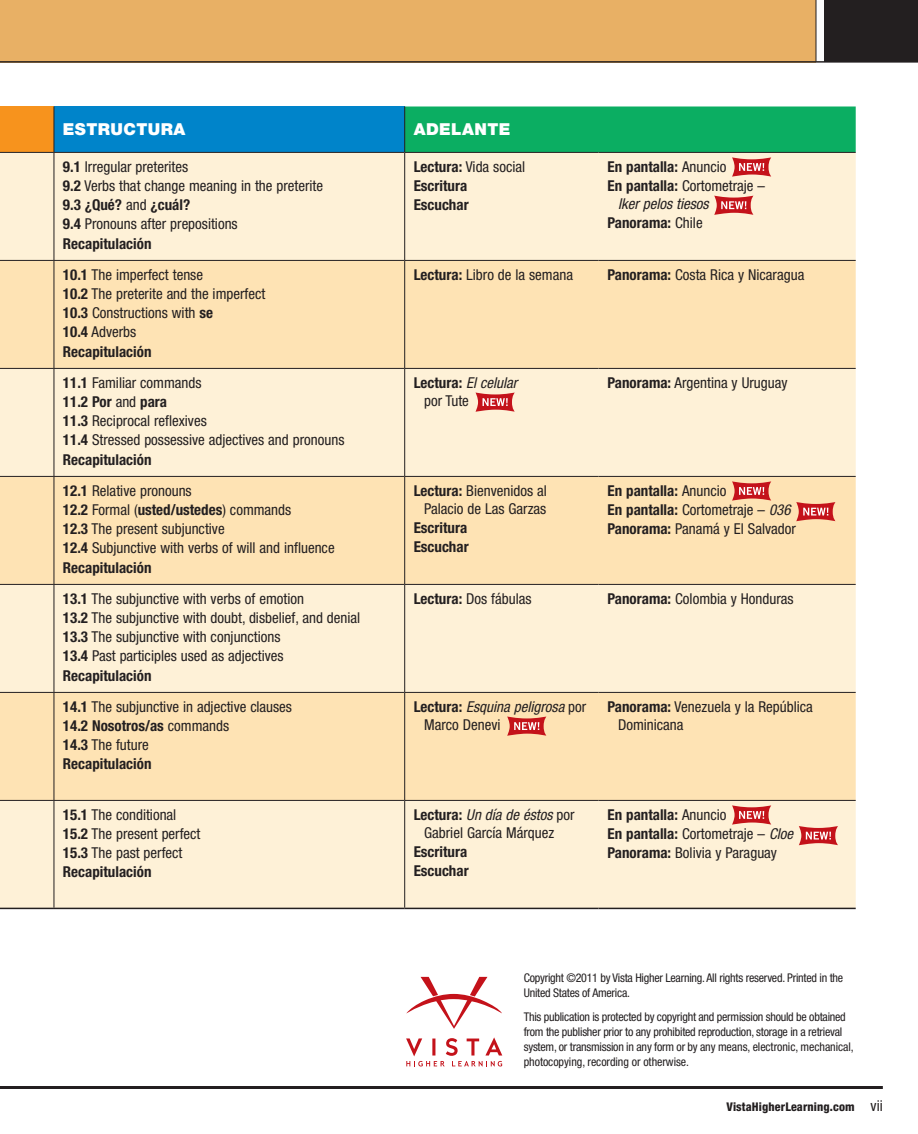
<style>
.page{position:relative;width:918px;height:1134px;background:#fff}
.page>*{position:absolute;margin:0;border:0;box-sizing:border-box;transform-origin:0 0}
.t1{font:900 16.5px "Helvetica Neue LT Std";color:#fff}
.t2{font:condensed 15px/19.2px "Helvetica Neue LT Std";color:#231f20}
.t3{font:700 condensed 15px/19.2px "Helvetica Neue LT Std";color:#231f20}
.t4{font:italic condensed 15px/17.7px "Helvetica Neue LT Std";color:#231f20}
.t5{font:condensed 12px/15px "Helvetica Neue LT Std";letter-spacing:-.02em;color:#231f20}
.t6{font:800 condensed 12px "Helvetica Neue LT Std";letter-spacing:.01em;color:#231f20}
.s1{font-weight:700}
.s2{font-weight:400}
.s3{font-weight:700;font-style:normal}
.s4{font-style:normal}
.s5{font-style:italic}
.s6{font-weight:400;font-size:15px}
</style>
<div class="page">
<div style="left:0;top:0;width:816px;height:62px;background:#e8b065"></div>
<div style="left:824px;top:0;width:94px;height:62px;background:#231f20"></div>
<div style="left:811px;top:0;width:18px;height:71px;background:#231f20;opacity:.2"></div>
<hr style="left:816px;top:0;width:1px;height:62px;background:#231f20">
<div style="left:0;top:106px;width:54px;height:46px;background:#f7931d"></div>
<div style="left:54px;top:106px;width:351px;height:46px;background:#0084ca"></div>
<div style="left:0;top:153px;width:856px;height:755px;background:#fef1d7"></div>
<div style="left:0;top:261px;width:856px;height:107px;background:#fee3b4"></div>
<svg style="left:0;top:477px;width:856px;height:323px;background:#fde7bf"></svg>
<hr style="left:0;top:152px;width:54px;height:1px;background:#231f20">
<hr style="left:0;top:368px;width:54px;height:1px;background:#231f20">
<hr style="left:405px;top:368px;width:194px;height:1px;background:#231f20">
<hr style="left:599px;top:368px;width:257px;height:1px;background:#231f20">
<hr style="left:0;top:476px;width:54px;height:1px;background:#231f20">
<hr style="left:405px;top:476px;width:194px;height:1px;background:#231f20">
<hr style="left:599px;top:476px;width:257px;height:1px;background:#231f20">
<hr style="left:0;top:584px;width:54px;height:1px;background:#231f20">
<hr style="left:405px;top:584px;width:194px;height:1px;background:#231f20">
<hr style="left:599px;top:584px;width:257px;height:1px;background:#231f20">
<hr style="left:0;top:692px;width:54px;height:1px;background:#231f20">
<hr style="left:405px;top:692px;width:194px;height:1px;background:#231f20">
<hr style="left:599px;top:692px;width:257px;height:1px;background:#231f20">
<hr style="left:0;top:800px;width:54px;height:1px;background:#231f20">
<hr style="left:405px;top:800px;width:194px;height:1px;background:#231f20">
<hr style="left:599px;top:800px;width:257px;height:1px;background:#231f20">
<hr style="left:0;top:260px;width:54px;height:1px;background:#231f20">
<hr style="left:405px;top:260px;width:194px;height:1px;background:#231f20">
<hr style="left:599px;top:260px;width:257px;height:1px;background:#231f20">
<hr style="left:54px;top:152px;width:351px;height:1px;background:#231f20">
<hr style="left:54px;top:153px;width:1px;height:107px;background:#231f20">
<hr style="left:404px;top:153px;width:1px;height:107px;background:#231f20">
<hr style="left:54px;top:260px;width:351px;height:1px;background:#231f20">
<hr style="left:54px;top:106px;width:1px;height:46px;background:#231f20">
<hr style="left:404px;top:106px;width:1px;height:46px;background:#231f20">
<hr style="left:54px;top:261px;width:1px;height:107px;background:#231f20">
<hr style="left:404px;top:261px;width:1px;height:107px;background:#231f20">
<hr style="left:54px;top:368px;width:351px;height:1px;background:#231f20">
<hr style="left:54px;top:369px;width:1px;height:107px;background:#231f20">
<hr style="left:404px;top:369px;width:1px;height:107px;background:#231f20">
<hr style="left:54px;top:476px;width:351px;height:1px;background:#231f20">
<hr style="left:54px;top:477px;width:1px;height:107px;background:#231f20">
<hr style="left:404px;top:477px;width:1px;height:107px;background:#231f20">
<hr style="left:54px;top:584px;width:351px;height:1px;background:#231f20">
<hr style="left:54px;top:585px;width:1px;height:107px;background:#231f20">
<hr style="left:404px;top:585px;width:1px;height:107px;background:#231f20">
<hr style="left:54px;top:692px;width:351px;height:1px;background:#231f20">
<hr style="left:54px;top:693px;width:1px;height:107px;background:#231f20">
<hr style="left:404px;top:693px;width:1px;height:107px;background:#231f20">
<hr style="left:54px;top:800px;width:351px;height:1px;background:#231f20">
<hr style="left:54px;top:801px;width:1px;height:107px;background:#231f20">
<hr style="left:404px;top:801px;width:1px;height:107px;background:#231f20">
<hr style="left:0;top:908px;width:54px;height:1px;background:#231f20">
<hr style="left:54px;top:908px;width:351px;height:1px;background:#231f20">
<hr style="left:405px;top:908px;width:194px;height:1px;background:#231f20">
<hr style="left:599px;top:908px;width:257px;height:1px;background:#231f20">
<svg style="left:476px;top:392px;width:39px;height:20px"></svg>
<svg style="left:507px;top:716px;width:40px;height:20px"></svg>
<svg style="left:405px;top:106px;width:451px;height:71px;background:#5ebf87"></svg>
<svg style="left:714px;top:196px;width:40px;height:19px"></svg>
<svg style="left:732px;top:481px;width:39px;height:20px"></svg>
<svg style="left:796px;top:502px;width:40px;height:19px"></svg>
<svg style="left:732px;top:805px;width:39px;height:20px"></svg>
<svg style="left:799px;top:826px;width:39px;height:19px"></svg>
<hr style="left:0;top:62px;width:918px;height:1px;background:#231f20">
<hr style="left:0;top:1086px;width:883px;height:3px;background:#231f20">
<svg style="left:406px;top:1037px;width:96px;height:29px"></svg>
<svg style="left:406px;top:977px;width:96px;height:52px"></svg>
<p class="t1" style="left:63px;top:120px;width:25px">ESTR</p>
<p class="t1" style="left:110px;top:120px;width:64px">UCTURA</p>
<p class="t1" style="left:414px;top:120px;width:98px">ADELANTE</p>
<p class="t2" style="left:63px;top:157px;width:262px"><span class="s1">9.1</span> Irregular preterites<br><span class="s1">9.2</span> Verbs that change meaning in the preterite<br><span class="s1">9.3 ¿Qué?</span> and <span class="s1">¿cuál?<br>9.4</span> Pronouns after prepositions<br><span class="s1">Recapitulación</span></p>
<p class="t3" style="left:414px;top:157px;width:113px">Lectura: <span class="s2">Vida social<br></span>Escritura<br>Escuchar</p>
<p class="t3" style="left:608px;top:157px;width:159px">En pantalla: <span class="s2">Anuncio<br></span>En pantalla: <span class="s2">Cortometraje –</span></p>
<p class="t4" style="left:608px;top:194px;width:103px;line-height:19.2px;text-indent:10px">Iker pelos tiesos<br><span class="s3">Panorama:</span> <span class="s4">Chile</span></p>
<p class="t2" style="left:63px;top:265px;width:204px"><span class="s1">10.1</span> The imperfect tense<br><span class="s1">10.2</span> The preterite and the imperfect<br><span class="s1">10.3</span> Constructions with <span class="s1">se<br>10.4</span> Adverbs<br><span class="s1">Recapitulación</span></p>
<p class="t2" style="left:414px;top:265px;width:161px"><span class="s1">Lectura:</span> Libro de la semana</p>
<p class="t2" style="left:608px;top:265px;width:198px"><span class="s1">Panorama:</span> Costa Rica y Nicaragua</p>
<p class="t2" style="left:63px;top:373px;width:283px"><span class="s1">11.1</span> Familiar commands<br><span class="s1">11.2 Por</span> and <span class="s1">para<br>11.3</span> Reciprocal reflexives<br><span class="s1">11.4</span> Stressed possessive adjectives and pronouns<br><span class="s1">Recapitulación</span></p>
<p class="t4" style="left:424px;top:374px;width:95px;text-indent:-10px"><span class="s3">Lectura:</span> El celular <span class="s4">por Tute</span></p>
<p class="t2" style="left:608px;top:373px;width:181px"><span class="s1">Panorama:</span> Argentina y Uruguay</p>
<p class="t2" style="left:63px;top:481px;width:273px"><span class="s1">12.1</span> Relative pronouns<br><span class="s1">12.2</span> Formal (<span class="s1">usted/ustedes</span>) commands<br><span class="s1">12.3</span> The present subjunctive<br><span class="s1">12.4</span> Subjunctive with verbs of will and influence<br><span class="s1">Recapitulación</span></p>
<p class="t2" style="left:414px;top:482px;width:135px;line-height:17.7px;text-align:right"><span class="s1">Lectura:</span> Bienvenidos al<br>Palacio de Las Garzas</p>
<p class="t2" style="left:608px;top:481px;width:190px"><span class="s1">En pantalla:</span> Anuncio<br><span class="s1">En pantalla:</span> Cortometraje – <span class="s5">036<br></span><span class="s1">Panorama:</span> Panamá y El Salvador</p>
<p class="t3" style="left:414px;top:518px;width:56px">Escritura<br>Escuchar</p>
<p class="t2" style="left:63px;top:589px;width:299px"><span class="s1">13.1</span> The subjunctive with verbs of emotion<br><span class="s1">13.2</span> The subjunctive with doubt, disbelief, and denial <span class="s1">13.3</span> The subjunctive with conjunctions<br><span class="s1">13.4</span> Past participles used as adjectives <span class="s1">Recapitulación</span></p>
<p class="t2" style="left:414px;top:589px;width:119px"><span class="s1">Lectura:</span> Dos fábulas</p>
<p class="t2" style="left:608px;top:589px;width:188px"><span class="s1">Panorama:</span> Colombia y Honduras</p>
<p class="t2" style="left:63px;top:697px;width:231px"><span class="s1">14.1</span> The subjunctive in adjective clauses<br><span class="s1">14.2 Nosotros/as</span> commands<br><span class="s1">14.3</span> The future<br><span class="s1">Recapitulación</span></p>
<p class="t4" style="left:424px;top:698px;width:164px;text-indent:-10px"><span class="s3">Lectura:</span> Esquina peligrosa <span class="s4">por<br>Marco Denevi</span></p>
<p class="t2" style="left:618px;top:698px;width:196px;line-height:17.7px;text-indent:-10px"><span class="s1">Panorama:</span> Venezuela y la República<br>Dominicana</p>
<p class="t2" style="left:63px;top:805px;width:139px"><span class="s1">15.1</span> The conditional<br><span class="s1">15.2</span> The present perfect<br><span class="s1">15.3</span> The past perfect<br><span class="s1">Recapitulación</span></p>
<p class="t2" style="left:424px;top:806px;width:152px;line-height:17.7px;text-indent:-10px"><span class="s1">Lectura:</span> <span class="s5">Un día de éstos</span> por<br>Gabriel García Márquez</p>
<p class="t2" style="left:608px;top:805px;width:187px"><span class="s1">En pantalla:</span> Anuncio<br><span class="s1">En pantalla:</span> Cortometraje – <span class="s5">Cloe<br></span><span class="s1">Panorama:</span> Bolivia y Paraguay</p>
<p class="t3" style="left:414px;top:842px;width:56px">Escritura<br>Escuchar</p>
<p class="t5" style="left:524px;top:971px;width:321px">Copyright ©2011 by Vista Higher Learning. All rights reserved. Printed in the<br>United States of America.</p>
<p class="t5" style="left:524px;top:1010px;width:332px">This publication is protected by copyright and permission should be obtained from the publisher prior to any prohibited reproduction, storage in a retrieval system, or transmission in any form or by any means, electronic, mechanical, photocopying, recording or otherwise.</p>
<p class="t6" style="left:726px;top:1099px;width:158px">VistaHigherLearning.com <span class="s6">vii</span></p>
</div>
